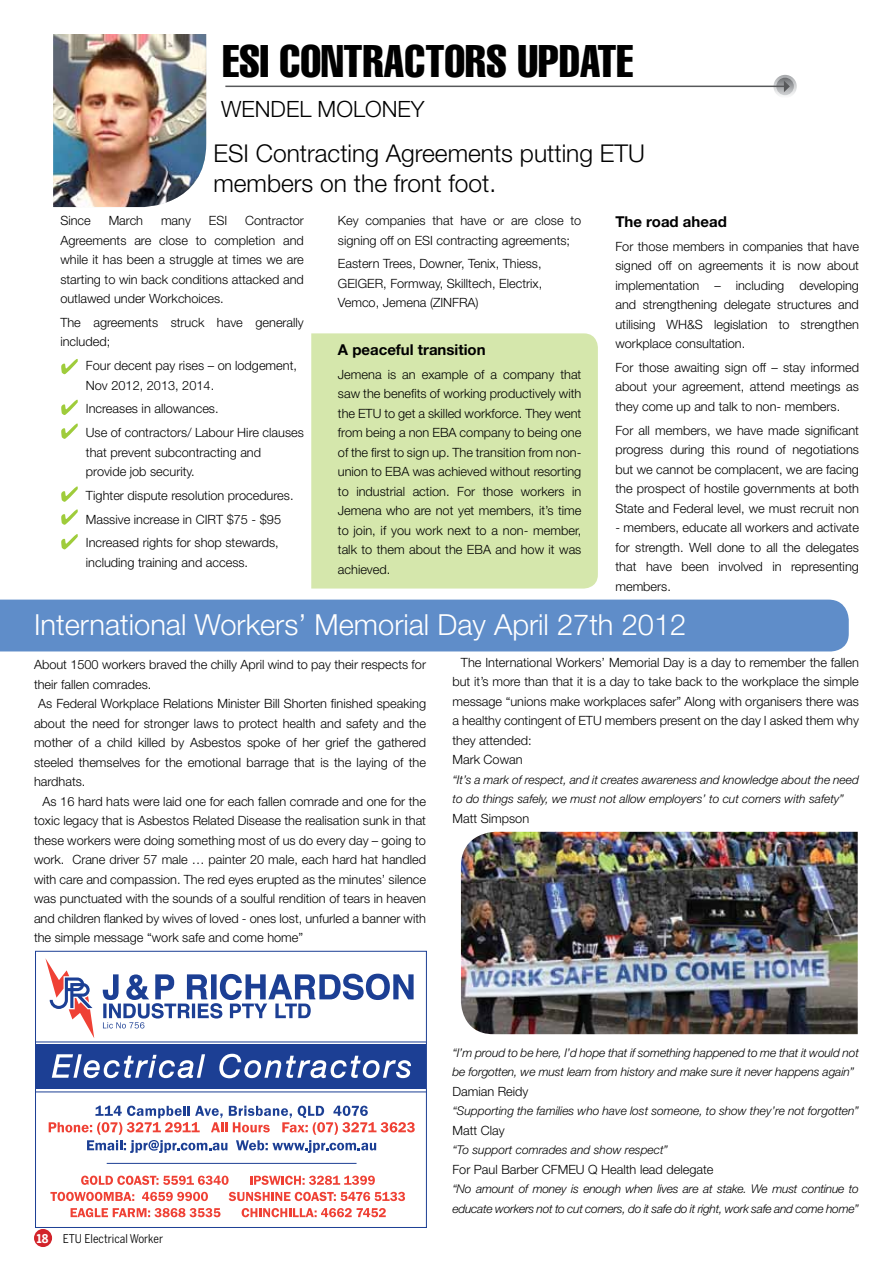
<style>
.page{position:relative;width:893px;height:1263px;background:#fff}
.page>*{position:absolute;margin:0;border:0;box-sizing:border-box;transform-origin:0 0}
.t1{font:extra-condensed 44.85px "Helvetica";color:#000}
.t2{font:300 29.1px "Helvetica Neue";color:#fff}
.t3{font:300 24.6px/30px "Helvetica Neue";color:#000}
.t4{font:300 22.5px "Helvetica Neue";color:#000}
.t5{font:700 15px "Helvetica Neue";color:#000}
.t6{font:300 12.75px/19.5px "Helvetica Neue";color:#000;text-align:justify}
.t7{font:italic 300 12px/19.5px "Helvetica Neue";letter-spacing:-.01em;color:#000}
.t8{font:12px "Benton Sans Cond";color:#000}
.s1{font-weight:700;color:#fff}
</style>
<div class="page">
<div style="left:0;top:600px;width:849px;height:51px;background:#5f8dc9"></div>
<div style="left:311px;top:333px;width:287px;height:255px;background:#d5e7ac"></div>
<div style="left:34px;top:1229px;width:18px;height:18px;background:#d2232a;border-radius:50%"></div>
<img style="left:53px;top:34px;width:153px;height:173px">
<svg style="left:773px;top:75px;width:24px;height:23px"></svg>
<svg style="left:776px;top:78px;width:18px;height:17px"></svg>
<svg style="left:784px;top:81px;width:6px;height:11px"></svg>
<hr style="left:225px;top:86px;width:560px;height:1px;background:#58595b">
<svg style="left:61px;top:359px;width:17px;height:15px"></svg>
<svg style="left:61px;top:400px;width:17px;height:15px"></svg>
<svg style="left:61px;top:423px;width:17px;height:16px"></svg>
<svg style="left:61px;top:486px;width:17px;height:16px"></svg>
<svg style="left:61px;top:509px;width:17px;height:16px"></svg>
<svg style="left:61px;top:534px;width:17px;height:15px"></svg>
<svg style="left:45px;top:958px;width:49px;height:80px"></svg>
<svg style="left:49px;top:1105px;width:366px;height:48px"></svg>
<svg style="left:81px;top:1175px;width:148px;height:10px"></svg>
<svg style="left:250px;top:1175px;width:125px;height:10px"></svg>
<svg style="left:50px;top:1192px;width:84px;height:9px"></svg>
<svg style="left:142px;top:1192px;width:66px;height:9px"></svg>
<svg style="left:229px;top:1192px;width:176px;height:9px"></svg>
<svg style="left:71px;top:1208px;width:150px;height:9px"></svg>
<svg style="left:242px;top:1208px;width:144px;height:9px"></svg>
<svg style="left:103px;top:974px;width:311px;height:54px"></svg>
<div style="left:35px;top:951px;width:392px;height:277px;border:1px solid #1c3f94"></div>
<div style="left:35px;top:1044px;width:391px;height:45px;background:#1c3f94"></div>
<svg style="left:219px;top:1054px;width:192px;height:24px"></svg>
<hr style="left:36px;top:1041px;width:390px;height:1px;background:#1c3f94">
<hr style="left:36px;top:1091px;width:390px;height:1px;background:#1c3f94">
<hr style="left:107px;top:1163px;width:250px;height:1px;background:#1c3f94">
<svg style="left:52px;top:1054px;width:153px;height:24px"></svg>
<img style="left:461px;top:832px;width:397px;height:202px">
<h1 class="t1" style="left:222px;top:32px;width:412px">ESI CONTRACTORS UPDATE</h1>
<h3 class="t4" style="left:221px;top:95px;width:205px">WENDEL MOLONEY</h3>
<h3 class="t3" style="left:213px;top:138px;width:433px">ESI Contracting Agreements putting ETU members on the front foot.</h3>
<p class="t6" style="left:60px;top:211px;width:245px;text-indent:185px">Contractor Agreements are close to completion and while it has been a struggle at times we are starting to win back conditions attacked and outlawed under Workchoices.</p>
<p class="t6" style="left:60px;top:312px;width:245px">The agreements struck have generally included;</p>
<p class="t6" style="left:86px;top:356px;width:213px">Four decent pay rises – on lodgement,<br>Nov 2012, 2013, 2014.</p>
<p class="t6" style="left:86px;top:397px;width:219px;line-height:23.7px">Increases in allowances.<br>Use of contractors/ Labour Hire clauses</p>
<p class="t6" style="left:86px;top:442px;width:177px">that prevent subcontracting and provide job security.</p>
<p class="t6" style="left:86px;top:483px;width:209px;line-height:23.7px;text-align:left">Tighter dispute resolution procedures.<br>Massive increase in CIRT $75 - $95<br>Increased rights for shop stewards,</p>
<p class="t6" style="left:86px;top:552px;width:164px">including training and access.</p>
<p class="t6" style="left:60px;top:211px;width:32px">Since</p>
<p class="t6" style="left:109px;top:211px;width:36px">March</p>
<p class="t6" style="left:161px;top:211px;width:31px">many</p>
<p class="t6" style="left:209px;top:211px;width:20px">ESI</p>
<p class="t6" style="left:338px;top:211px;width:245px">Key companies that have or are close to signing off on ESI contracting agreements;</p>
<p class="t6" style="left:338px;top:254px;width:206px">Eastern Trees, Downer, Tenix, Thiess, GEIGER, Formway, Skilltech, Electrix, Vemco, Jemena (ZINFRA)</p>
<p class="t5" style="left:338px;top:340px;width:149px">A peaceful transition</p>
<p class="t6" style="left:338px;top:364px;width:245px">Jemena is an example of a company that saw the benefits of working productively with the ETU to get a skilled workforce. They went from being a non EBA company to being one of the first to sign up. The transition from non&shy;union to EBA was achieved without resorting to industrial action. For those workers in Jemena who are not yet members, it’s time to join, if you work next to a non- member, talk to them about the EBA and how it was achieved.</p>
<p class="t5" style="left:615px;top:212px;width:113px">The road ahead</p>
<p class="t6" style="left:615px;top:236px;width:245px">For those members in companies that have signed off on agreements it is now about implementation – including developing and strengthening delegate structures and utilising WH&amp;S legislation to strengthen workplace consultation.</p>
<p class="t6" style="left:615px;top:357px;width:245px">For those awaiting sign off – stay informed about your agreement, attend meetings as they come up and talk to non- members.</p>
<p class="t6" style="left:615px;top:420px;width:245px">For all members, we have made significant progress during this round of negotiations but we cannot be complacent, we are facing the prospect of hostile governments at both State and Federal level, we must recruit non</p>
<p class="t6" style="left:615px;top:518px;width:245px">- members, educate all workers and activate for strength. Well done to all the delegates that have been involved in representing members.</p>
<h2 class="t2" style="left:34px;top:607px;width:654px">International Workers’ Memorial Day April 27th 2012</h2>
<p class="t6" style="left:34px;top:655px;width:393px">About 1500 workers braved the chilly April wind to pay their respects for</p>
<p class="t6" style="left:34px;top:674px;width:119px">their fallen comrades.</p>
<p class="t6" style="left:38px;top:694px;width:389px">As Federal Workplace Relations Minister Bill Shorten finished speaking</p>
<p class="t6" style="left:34px;top:713px;width:394px">about the need for stronger laws to protect health and safety and the</p>
<p class="t6" style="left:34px;top:733px;width:394px">mother of a child killed by Asbestos spoke of her grief the gathered</p>
<p class="t6" style="left:34px;top:752px;width:393px">steeled themselves for the emotional barrage that is the laying of the</p>
<p class="t6" style="left:34px;top:771px;width:53px">hardhats.</p>
<p class="t6" style="left:43px;top:791px;width:385px">As 16 hard hats were laid one for each fallen comrade and one for the</p>
<p class="t6" style="left:34px;top:810px;width:394px">toxic legacy that is Asbestos Related Disease the realisation sunk in that</p>
<p class="t6" style="left:34px;top:830px;width:393px">these workers were doing something most of us do every day – going to</p>
<p class="t6" style="left:34px;top:849px;width:394px">work. Crane driver 57 male … painter 20 male, each hard hat handled</p>
<p class="t6" style="left:34px;top:869px;width:394px">with care and compassion. The red eyes erupted as the minutes’ silence</p>
<p class="t6" style="left:34px;top:888px;width:394px">was punctuated with the sounds of a soulful rendition of tears in heaven</p>
<p class="t6" style="left:34px;top:908px;width:394px">and children flanked by wives of loved - ones lost, unfurled a banner with</p>
<p class="t6" style="left:34px;top:927px;width:271px">the simple message “work safe and come home”</p>
<p class="t6" style="left:452px;top:652px;width:408px;text-align:left;text-indent:9px">The International Workers’ Memorial Day is a day to remember the fallen but it’s more than that it is a day to take back to the workplace the simple message “unions make workplaces safer” Along with organisers there was a healthy contingent of ETU members present on the day I asked them why they attended:<br>Mark Cowan</p>
<p class="t7" style="left:452px;top:769px;width:408px">“It’s a mark of respect, and it creates awareness and knowledge about the need to do things safely, we must not allow employers’ to cut corners with safety”</p>
<p class="t6" style="left:452px;top:808px;width:78px">Matt Simpson</p>
<p class="t8" style="left:37px;top:1231px;width:128px"><span class="s1">18</span> ETU Electrical Worker</p>
<p class="t7" style="left:452px;top:1042px;width:408px">“I’m proud to be here, I’d hope that if something happened to me that it would not be forgotten, we must learn from history and make sure it never happens again”</p>
<p class="t6" style="left:452px;top:1081px;width:78px">Damian Reidy</p>
<p class="t7" style="left:452px;top:1101px;width:408px">“Supporting the families who have lost someone, to show they’re not forgotten”</p>
<p class="t6" style="left:452px;top:1120px;width:54px">Matt Clay</p>
<p class="t7" style="left:452px;top:1140px;width:217px">“To support comrades and show respect”</p>
<p class="t6" style="left:452px;top:1159px;width:263px">For Paul Barber CFMEU Q Health lead delegate</p>
<p class="t7" style="left:452px;top:1179px;width:408px">“No amount of money is enough when lives are at stake. We must continue to educate workers not to cut corners, do it safe do it right, work safe and come home”</p>
</div>
